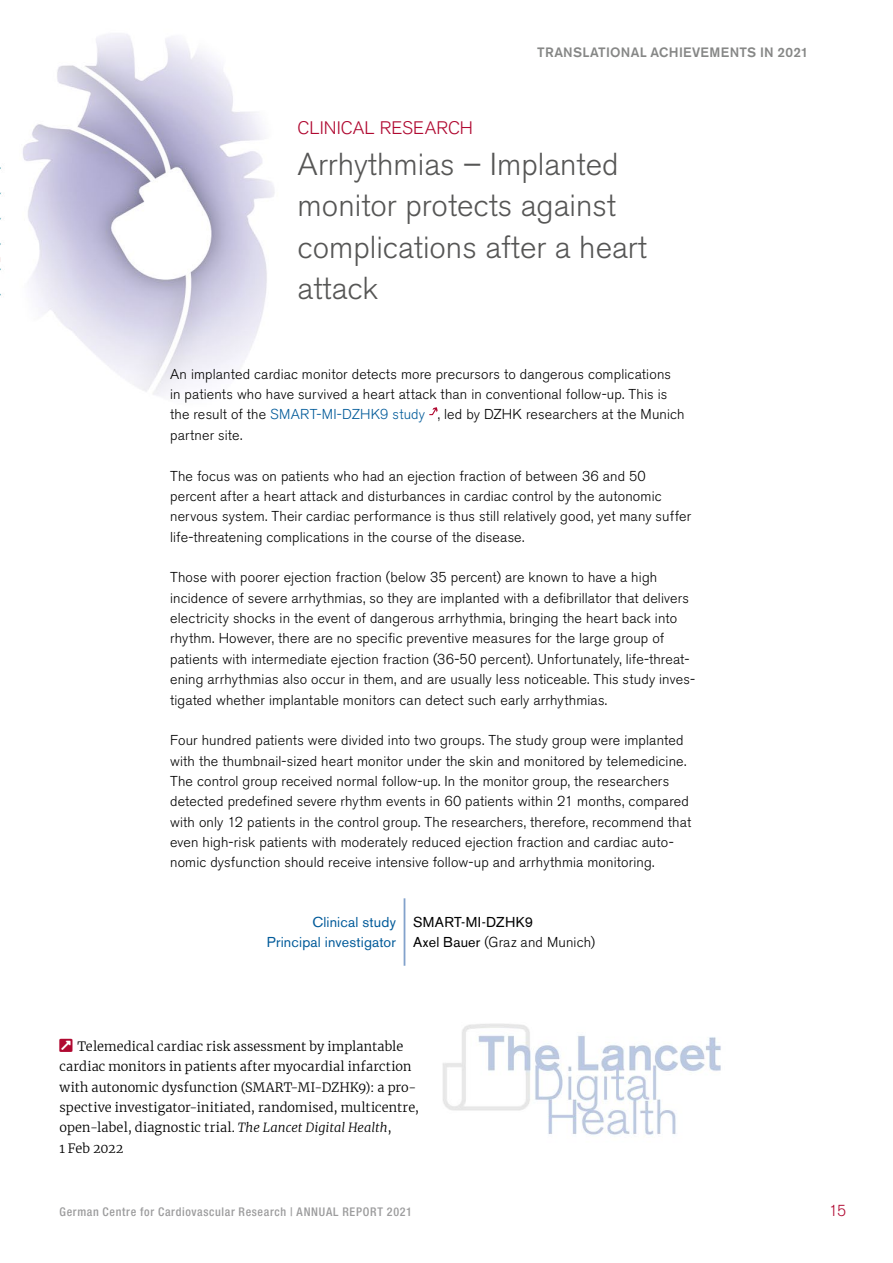
<style>
.page{position:relative;width:893px;height:1263px;background:#fff}
.page>*{position:absolute;margin:0;border:0;box-sizing:border-box;transform-origin:0 0}
.t1{font:300 31.5px/41.4px "Akzidenz Grotesk BE";color:#565655}
.t2{font:300 18px "Akzidenz Grotesk BE";color:#b00931}
.t3{font:300 15.75px "Akzidenz Grotesk BE";color:#b00931}
.MF-Fließtext01{font:300 14.25px/20.4px "Akzidenz Grotesk BE";letter-spacing:.01em;color:#000}
.t4{font:14.25px "Akzidenz Grotesk BE";letter-spacing:.015em;color:#005a99}
.t5{font:14.25px "Akzidenz Grotesk BE";letter-spacing:.025em;color:#000}
.t6{font:500 13.5px "Akzidenz Grotesk BE";letter-spacing:.02em;color:#868786}
.t7{font:300 12.75px/20.4px "Merriweather";letter-spacing:.01em;color:#000}
.t8{font:500 condensed 12px "Helvetica Neue";letter-spacing:.055em;color:#9c9c9d}
.s1{color:#005a99}
.s2{font-weight:400}
.s3{font-style:italic}
</style>
<div class="page">
<img style="left:23px;top:34px;width:698px;height:1103px">
<img style="left:0;top:167px;width:1px;height:129px">
<hr style="left:404px;top:898px;width:1px;height:68px;background:#83a2cb">
<svg style="left:429px;top:407px;width:9px;height:9px"></svg>
<svg style="left:60px;top:1038px;width:13px;height:14px"></svg>
<h2 class="t2" style="left:298px;top:118px;width:177px">CLINICAL RESEARCH</h2>
<p class="t6" style="left:537px;top:44px;width:238px">TRANSLATIONAL ACHIEV MENTS IN</p>
<p class="t6" style="left:590px;top:44px;width:220px">TRANSLATIONALE ERFOLGE 2021</p>
<h1 class="t1" style="left:298px;top:144px;width:351px">Arrhythmias – Implanted monitor protects against complications after a heart attack</h1>
<p class="MF-Fließtext01" style="left:170px;top:364px;width:502px">An implanted cardiac monitor detects more precursors to dangerous complications in patients who have survived a heart attack than in conventional follow-up. This is the result of the <span class="s1">SMART-MI-DZHK9 study</span></p>
<p class="MF-Fließtext01" style="left:438px;top:405px;width:248px">, led by DZHK researchers at the Munich</p>
<p class="MF-Fließtext01" style="left:170px;top:425px;width:74px">partner site.</p>
<p class="MF-Fließtext01" style="left:170px;top:466px;width:523px">The focus was on patients who had an ejection fraction of between 36 and 50 percent after a heart attack and disturbances in cardiac control by the autonomic nervous system. Their cardiac performance is thus still relatively good, yet many suffer life-threatening complications in the course of the disease.</p>
<p class="MF-Fließtext01" style="left:170px;top:567px;width:527px">Those with poorer ejection fraction (below 35 percent) are known to have a high incidence of severe arrhythmias, so they are implanted with a defibrillator that delivers electricity shocks in the event of dangerous arrhythmia, bringing the heart back into rhythm. However, there are no specific preventive measures for the large group of patients with intermediate ejection fraction (36-50 percent). Unfortunately, life-threat&shy;ening arrhythmias also occur in them, and are usually less noticeable. This study inves&shy;tigated whether implantable monitors can detect such early arrhythmias.</p>
<p class="MF-Fließtext01" style="left:170px;top:730px;width:523px">Four hundred patients were divided into two groups. The study group were implanted with the thumbnail-sized heart monitor under the skin and monitored by telemedicine.<br>The control group received normal follow-up. In the monitor group, the researchers detected predefined severe rhythm events in 60 patients within 21 months, compared with only 12 patients in the control group. The researchers, therefore, recommend that even high-risk patients with moderately reduced ejection fraction and cardiac auto&shy;nomic dysfunction should receive intensive follow-up and arrhythmia monitoring.</p>
<p class="t4" style="left:312px;top:913px;width:85px">Clinical study</p>
<p class="t4" style="left:267px;top:934px;width:131px">Principal investigator</p>
<p class="t5" style="left:413px;top:913px;width:121px">SMART-MI-DZHK9</p>
<p class="MF-Fließtext01" style="left:413px;top:932px;width:184px"><span class="s2">Axel Bauer</span> (Graz and Munich)</p>
<p class="t7" style="left:60px;top:1035px;width:361px;text-indent:18px">Telemedical cardiac risk assessment by implantable cardiac monitors in patients after myocardial infarction with autonomic dysfunction (SMART-MI-DZHK9): a pro&shy;spective investigator-initiated, randomised, multicentre, open-label, diagnostic trial. <span class="s3">The Lancet Digital Health</span>,<br>1 Feb 2022</p>
<p class="t8" style="left:60px;top:1205px;width:354px">German Centre for Cardiovascular Research | ANNUAL REPORT 2021</p>
<p class="t3" style="left:829px;top:1202px;width:19px">15</p>
</div>
